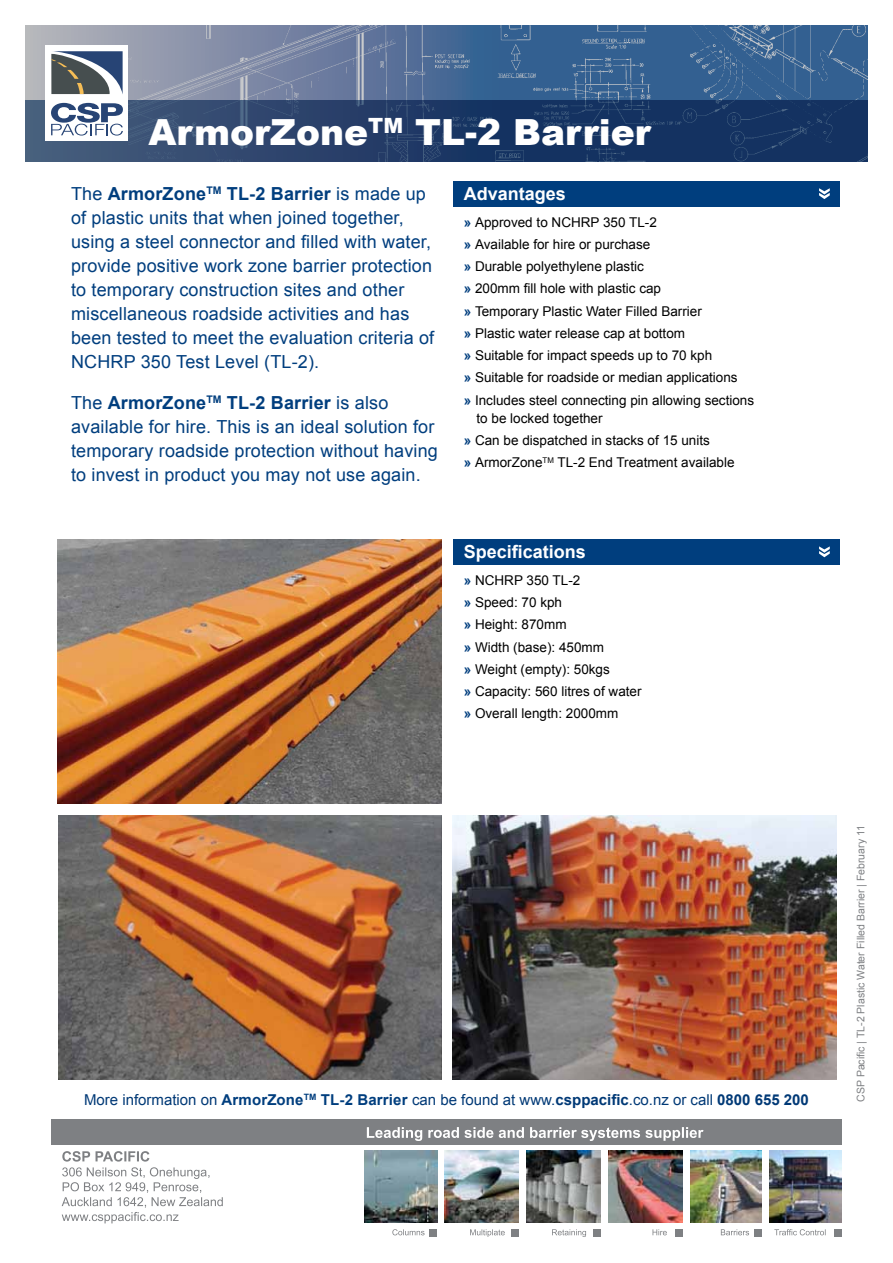
<style>
.page{position:relative;width:893px;height:1263px;background:#fff}
.page>*{position:absolute;margin:0;border:0;box-sizing:border-box;transform-origin:0 0}
.t1{font:900 36px "Arial";color:#fff}
.t2{font:18px/24px "Arial";letter-spacing:.01em;color:#003e7e}
.t3{font:700 18px "Arial";color:#fff}
.t4{font:15px "Arial";color:#003976}
.t5{font:13.5px/22.2px "Arial";color:#000}
.t6{font:10.5px "Arial";color:#7e8083}
.s1{font-weight:700}
.s2{font-weight:700;color:#003e7e}
</style>
<div class="page">
<div style="left:51px;top:1119px;width:791px;height:26px;background:#7e8083"></div>
<img style="left:365px;top:1150px;width:72px;height:72px">
<img style="left:445px;top:1150px;width:73px;height:72px">
<img style="left:526px;top:1150px;width:75px;height:72px">
<img style="left:770px;top:1150px;width:72px;height:72px">
<img style="left:690px;top:1150px;width:72px;height:72px">
<img style="left:609px;top:1150px;width:74px;height:72px">
<svg style="left:62px;top:1167px;width:161px;height:56px"></svg>
<svg style="left:62px;top:1151px;width:87px;height:10px"></svg>
<svg style="left:392px;top:1229px;width:33px;height:6px"></svg>
<div style="left:430px;top:1229px;width:7px;height:8px;background:#7e8083"></div>
<svg style="left:470px;top:1229px;width:35px;height:8px"></svg>
<div style="left:511px;top:1229px;width:7px;height:8px;background:#7e8083"></div>
<svg style="left:552px;top:1229px;width:34px;height:8px"></svg>
<div style="left:593px;top:1229px;width:8px;height:8px;background:#7e8083"></div>
<svg style="left:653px;top:1229px;width:14px;height:6px"></svg>
<div style="left:675px;top:1229px;width:8px;height:8px;background:#7e8083"></div>
<svg style="left:721px;top:1229px;width:28px;height:6px"></svg>
<div style="left:754px;top:1229px;width:8px;height:8px;background:#7e8083"></div>
<svg style="left:774px;top:1229px;width:52px;height:6px"></svg>
<div style="left:834px;top:1229px;width:8px;height:8px;background:#7e8083"></div>
<svg style="left:26px;top:26px;width:103px;height:74px;background:#b0b3ba"></svg>
<img style="left:396px;top:26px;width:242px;height:74px">
<img style="left:129px;top:26px;width:267px;height:74px">
<img style="left:638px;top:26px;width:229px;height:74px">
<svg style="left:26px;top:100px;width:841px;height:61px;background:#233e68"></svg>
<div style="left:46px;top:46px;width:82px;height:95px;background:#fff"></div>
<svg style="left:51px;top:103px;width:72px;height:33px"></svg>
<svg style="left:51px;top:51px;width:72px;height:43px;background:#636d77"></svg>
<svg style="left:367px;top:1127px;width:336px;height:14px"></svg>
<div style="left:453px;top:182px;width:386px;height:25px;background:#003e7e"></div>
<div style="left:453px;top:540px;width:386px;height:25px;background:#003e7e"></div>
<svg style="left:819px;top:188px;width:11px;height:11px"></svg>
<svg style="left:819px;top:546px;width:11px;height:11px"></svg>
<img style="left:58px;top:816px;width:383px;height:263px">
<img style="left:453px;top:816px;width:383px;height:263px">
<img style="left:57px;top:539px;width:384px;height:264px">
<h1 class="t1" style="left:148px;top:106px;width:504px">ArmorZone<sup>TM</sup> TL-2 Barrier</h1>
<p class="t2" style="left:71px;top:182px;width:365px">The <span class="s1">ArmorZone</span><sup>TM</sup> <span class="s1">TL-2 Barrier</span> is made up of plastic units that when joined together, using a steel connector and filled with water, provide positive work zone barrier protection to temporary construction sites and other miscellaneous roadside activities and has been tested to meet the evaluation criteria of NCHRP 350 Test Level (TL-2).</p>
<h2 class="t2" style="left:71px;top:391px;width:368px">The <span class="s1">ArmorZone</span><sup>TM</sup> <span class="s1">TL-2 Barrier</span> is also available for hire. This is an ideal solution for temporary roadside protection without having to invest in product you may not use again.</h2>
<h2 class="t3" style="left:464px;top:182px;width:104px">Advantages</h2>
<p class="t5" style="left:464px;top:211px;width:292px"><span class="s2">»</span> Approved to NCHRP 350 TL-2<br><span class="s2">»</span> Available for hire or purchase<br><span class="s2">»</span> Durable polyethylene plastic<br><span class="s2">»</span> 200mm fill hole with plastic cap<br><span class="s2">»</span> Temporary Plastic Water Filled Barrier<br><span class="s2">»</span> Plastic water release cap at bottom<br><span class="s2">»</span> Suitable for impact speeds up to 70 kph<br><span class="s2">»</span> Suitable for roadside or median applications<br><span class="s2">»</span> Includes steel connecting pin allowing sections</p>
<p class="t5" style="left:464px;top:407px;width:272px;text-indent:13px">to be locked together<br><span class="s2">»</span> Can be dispatched in stacks of 15 units<br><span class="s2">»</span> ArmorZone<sup>TM</sup> TL-2 End Treatment available</p>
<h2 class="t3" style="left:464px;top:540px;width:124px">Specifications</h2>
<p class="t5" style="left:464px;top:569px;width:179px"><span class="s2">»</span> NCHRP 350 TL-2<br><span class="s2">»</span> Speed: 70 kph<br><span class="s2">»</span> Height: 870mm<br><span class="s2">»</span> Width (base): 450mm<br><span class="s2">»</span> Weight (empty): 50kgs<br><span class="s2">»</span> Capacity: 560 litres of water <span class="s2">»</span> Overall length: 2000mm</p>
<p class="t4" style="left:84px;top:1090px;width:726px">More information on <span class="s2">ArmorZone</span><sup>TM</sup> <span class="s2">TL-2 Barrier</span> can be found at www.<span class="s1">csppacific</span>.co.nz or call <span class="s1">0800 655 200</span></p>
<p class="t6" style="left:854px;top:1102px;width:278px;rotate:-90deg">CSP Pacific | TL-2 Plastic Water Filled Barrier | February 11</p>
</div>
